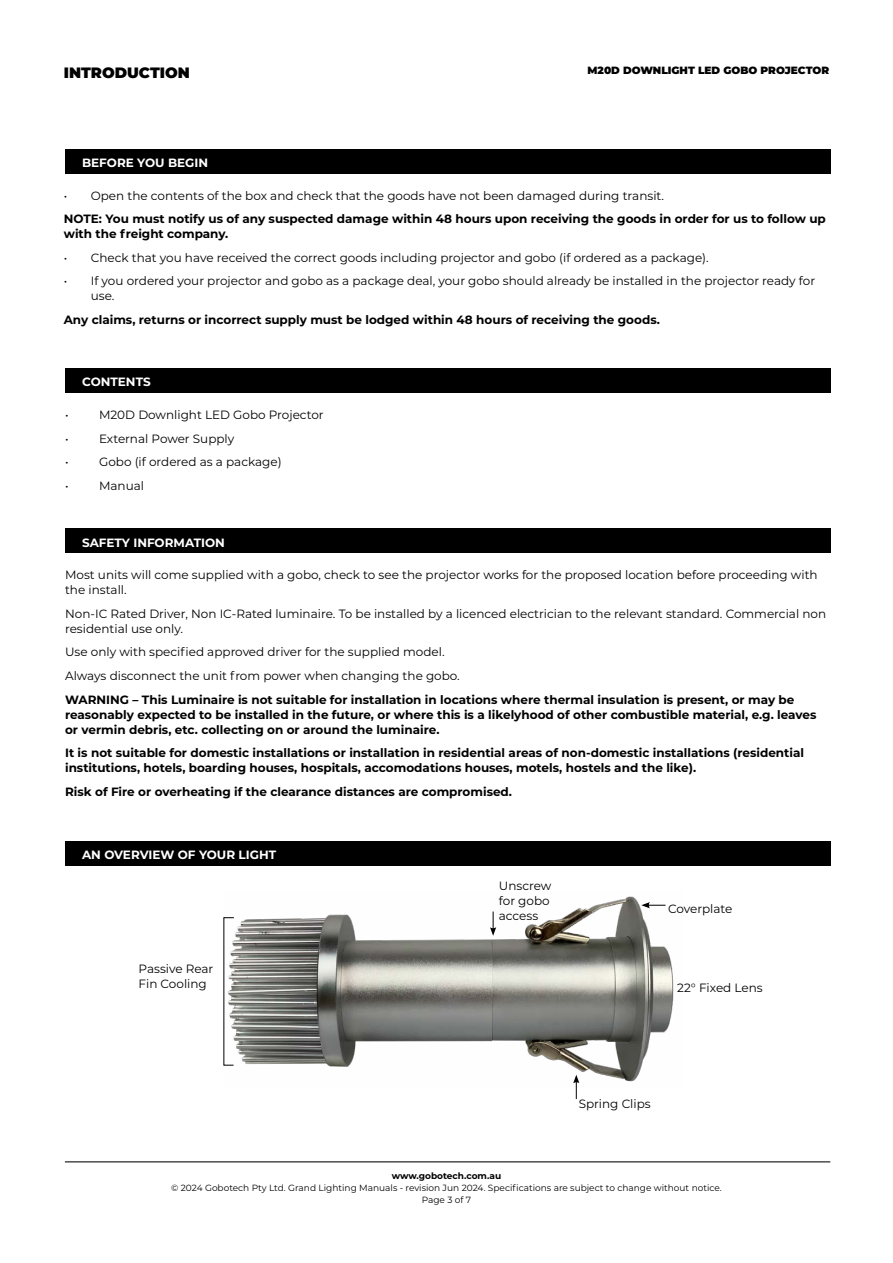
<style>
.page{position:relative;width:893px;height:1263px;background:#fff}
.page>*{position:absolute;margin:0;border:0;box-sizing:border-box;transform-origin:0 0}
.t1{font:900 15px "Montserrat";color:#000}
.t2{font:12px/15px "Montserrat";color:#000}
.t3{font:700 12px/15px "Montserrat";color:#000}
.t4{font:700 12px "Montserrat";color:#fff}
.t5{font:900 10.5px "Montserrat";color:#000}
.t6{font:9px/12px "Montserrat";color:#000;text-align:center}
.t7{font:700 9px "Montserrat";color:#000}
</style>
<div class="page">
<hr style="left:65px;top:1161px;width:765px;height:1px;background:#000">
<div style="left:65px;top:149px;width:765px;height:25px;background:#000"></div>
<div style="left:65px;top:368px;width:765px;height:25px;background:#000"></div>
<div style="left:65px;top:528px;width:765px;height:25px;background:#000"></div>
<div style="left:65px;top:841px;width:765px;height:25px;background:#000"></div>
<img style="left:224px;top:896px;width:450px;height:188px">
<svg style="left:490px;top:911px;width:6px;height:25px"></svg>
<svg style="left:641px;top:902px;width:24px;height:6px"></svg>
<svg style="left:573px;top:1075px;width:6px;height:24px"></svg>
<p class="t1" style="left:64px;top:62px;width:128px">INTRODUCTION</p>
<p class="t4" style="left:82px;top:154px;width:128px">BEFORE YOU BEGIN</p>
<p class="t5" style="left:588px;top:62px;width:243px">M20D DOWNLIGHT LED GOBO PROJECTOR</p>
<p class="t2" style="left:64px;top:188px;width:602px">• Open the contents of the box and check that the goods have not been damaged during transit.</p>
<p class="t3" style="left:64px;top:211px;width:764px">NOTE: You must notify us of any suspected damage within 48 hours upon receiving the goods in order for us to follow up with the freight company.</p>
<p class="t2" style="left:64px;top:250px;width:646px">• Check that you have received the correct goods including projector and gobo (if ordered as a package).</p>
<p class="t2" style="left:91px;top:273px;width:726px;text-indent:-27px">• If you ordered your projector and gobo as a package deal, your gobo should already be installed in the projector ready for use.</p>
<p class="t3" style="left:64px;top:312px;width:598px">Any claims, returns or incorrect supply must be lodged within 48 hours of receiving the goods.</p>
<p class="t4" style="left:82px;top:373px;width:70px">CONTENTS</p>
<p class="t2" style="left:65px;top:407px;width:5px">•</p>
<p class="t2" style="left:99px;top:407px;width:226px">M20D Downlight LED Gobo Projector</p>
<p class="t2" style="left:65px;top:430px;width:5px">•</p>
<p class="t2" style="left:99px;top:430px;width:137px">External Power Supply</p>
<p class="t2" style="left:65px;top:454px;width:5px">•</p>
<p class="t2" style="left:99px;top:454px;width:184px">Gobo (if ordered as a package)</p>
<p class="t2" style="left:65px;top:477px;width:5px">•</p>
<p class="t2" style="left:99px;top:477px;width:47px">Manual</p>
<p class="t4" style="left:82px;top:534px;width:144px">SAFETY INFORMATION</p>
<p class="t2" style="left:65px;top:567px;width:754px">Most units will come supplied with a gobo, check to see the projector works for the proposed location before proceeding with the install.</p>
<p class="t2" style="left:65px;top:606px;width:763px">Non-IC Rated Driver, Non IC-Rated luminaire. To be installed by a licenced electrician to the relevant standard. Commercial non residential use only.</p>
<p class="t2" style="left:65px;top:640px;width:396px;line-height:23.5px">Use only with specified approved driver for the supplied model.<br>Always disconnect the unit from power when changing the gobo.</p>
<p class="t3" style="left:65px;top:691px;width:753px">WARNING – This Luminaire is not suitable for installation in locations where thermal insulation is present, or may be reasonably expected to be installed in the future, or where this is a likelyhood of other combustible material, e.g. leaves or vermin debris, etc. collecting on or around the luminaire.</p>
<p class="t3" style="left:65px;top:745px;width:740px">It is not suitable for domestic installations or installation in residential areas of non-domestic installations (residential institutions, hotels, boarding houses, hospitals, accomodations houses, motels, hostels and the like).</p>
<p class="t3" style="left:65px;top:783px;width:448px">Risk of Fire or overheating if the clearance distances are compromised.</p>
<p class="t4" style="left:82px;top:846px;width:196px">AN OVERVIEW OF YOUR LIGHT</p>
<p class="t2" style="left:139px;top:961px;width:76px">Passive Rear<br>Fin Cooling</p>
<p class="t2" style="left:499px;top:878px;width:54px">Unscrew for gobo access</p>
<p class="t2" style="left:668px;top:900px;width:66px">Coverplate</p>
<p class="t2" style="left:677px;top:979px;width:87px">22° Fixed Lens</p>
<p class="t2" style="left:579px;top:1096px;width:74px">Spring Clips</p>
<p class="t7" style="left:392px;top:1169px;width:111px">www.gobotech.com.au</p>
<p class="t6" style="left:171px;top:1181px;width:552px">© 2024 Gobotech Pty Ltd. Grand Lighting Manuals - revision Jun 2024. Specifications are subject to change without notice.<br>Page 3 of 7</p>
</div>
